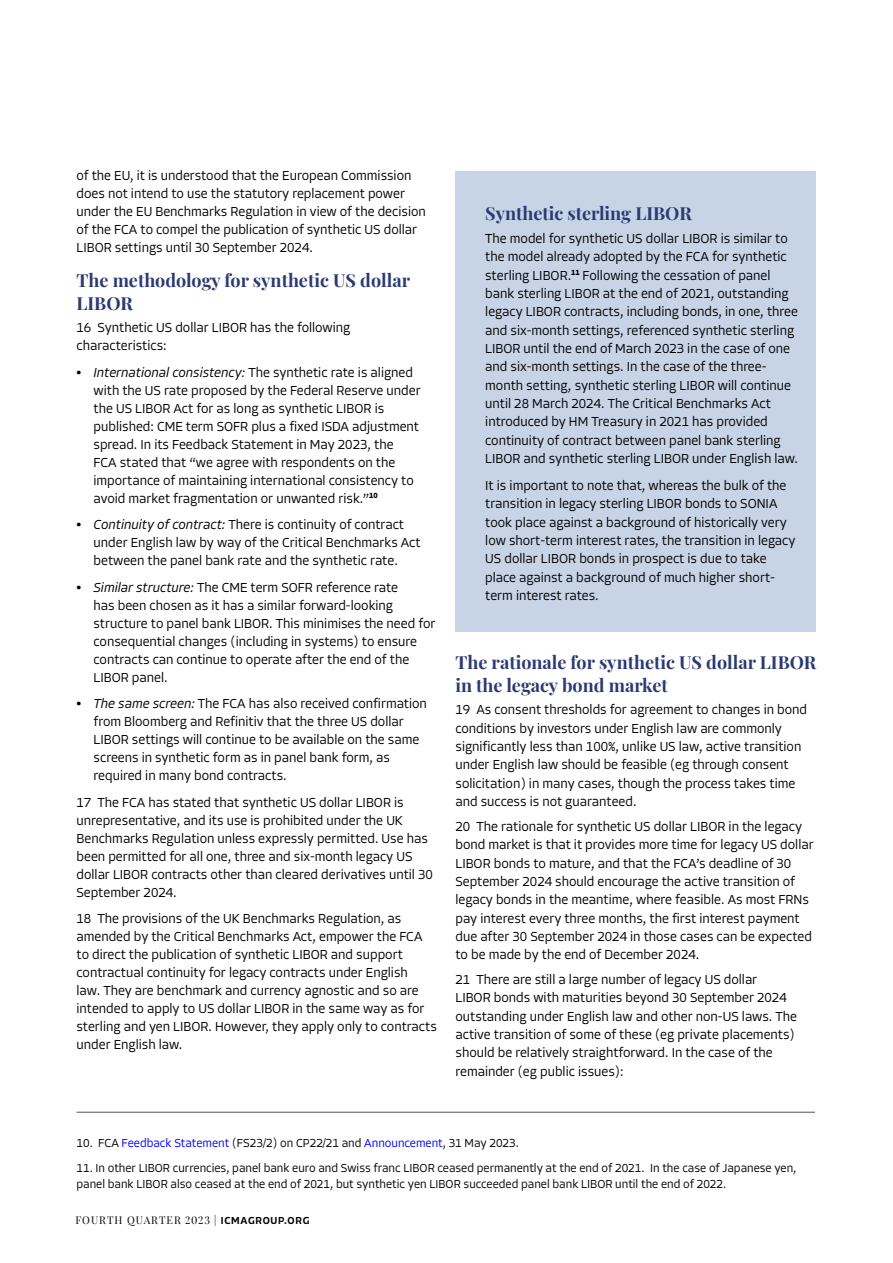
<style>
.page{position:relative;width:893px;height:1263px;background:#fff}
.page>*{position:absolute;margin:0;border:0;box-sizing:border-box;transform-origin:0 0}
.t1{font:700 18px/22.5px "Playfair Display";color:#2c3a73}
.t2{font:300 13.5px/18px "Allotrope";color:#000}
.t3{font:300 12px/16.5px "Allotrope";color:#000}
.t4{font:10.5px "Playfair Display";letter-spacing:.095em;color:#000}
.s1{font-weight:800}
.s2{font-style:italic}
.s3{color:#00f}
.s4{font-family:"Allotrope";font-weight:500}
</style>
<div class="page">
<div style="left:455px;top:171px;width:361px;height:460px;background:#c7d4e6"></div>
<hr style="left:77px;top:1112px;width:738px;height:1px;background:#555">
<p class="t2" style="left:77px;top:167px;width:351px">of the EU, it is understood that the European Commission does not intend to use the statutory replacement power under the EU Benchmarks Regulation in view of the decision of the FCA to compel the publication of synthetic US dollar LIBOR settings until 30 September 2024.</p>
<h1 class="t1" style="left:77px;top:268px;width:335px">The methodology for synthetic US dollar<br>LIBOR</h1>
<p class="t2" style="left:77px;top:319px;width:275px">16 Synthetic US dollar LIBOR has the following characteristics:</p>
<p class="t2" style="left:94px;top:363px;width:329px;text-indent:-17px"><span class="s1">•</span> <span class="s2">International consistency:</span> The synthetic rate is aligned with the US rate proposed by the Federal Reserve under the US LIBOR Act for as long as synthetic LIBOR is published: CME term SOFR plus a fixed ISDA adjustment spread. In its Feedback Statement in May 2023, the<br>FCA stated that “we agree with respondents on the importance of maintaining international consistency to avoid market fragmentation or unwanted risk.”<sup>10</sup></p>
<p class="t2" style="left:94px;top:516px;width:329px;text-indent:-17px"><span class="s1">•</span> <span class="s2">Continuity of contract:</span> There is continuity of contract under English law by way of the Critical Benchmarks Act between the panel bank rate and the synthetic rate.</p>
<p class="t2" style="left:94px;top:578px;width:343px;text-indent:-17px"><span class="s1">•</span> <span class="s2">Similar structure:</span> The CME term SOFR reference rate<br>has been chosen as it has a similar forward-looking structure to panel bank LIBOR. This minimises the need for consequential changes (including in systems) to ensure contracts can continue to operate after the end of the LIBOR panel.</p>
<p class="t2" style="left:94px;top:695px;width:335px;text-indent:-17px"><span class="s1">•</span> <span class="s2">The same screen:</span> The FCA has also received confirmation from Bloomberg and Refinitiv that the three US dollar LIBOR settings will continue to be available on the same screens in synthetic form as in panel bank form, as required in many bond contracts.</p>
<p class="t2" style="left:77px;top:793px;width:358px">17 The FCA has stated that synthetic US dollar LIBOR is unrepresentative, and its use is prohibited under the UK Benchmarks Regulation unless expressly permitted. Use has been permitted for all one, three and six-month legacy US dollar LIBOR contracts other than cleared derivatives until 30<br>September 2024.</p>
<p class="t2" style="left:77px;top:910px;width:362px">18 The provisions of the UK Benchmarks Regulation, as amended by the Critical Benchmarks Act, empower the FCA to direct the publication of synthetic LIBOR and support contractual continuity for legacy contracts under English<br>law. They are benchmark and currency agnostic and so are intended to apply to US dollar LIBOR in the same way as for sterling and yen LIBOR. However, they apply only to contracts under English law.</p>
<h1 class="t1" style="left:485px;top:201px;width:208px">Synthetic sterling LIBOR</h1>
<p class="t2" style="left:485px;top:229px;width:314px">The model for synthetic US dollar LIBOR is similar to the model already adopted by the FCA for synthetic sterling LIBOR.<sup>11</sup> Following the cessation of panel bank sterling LIBOR at the end of 2021, outstanding legacy LIBOR contracts, including bonds, in one, three and six-month settings, referenced synthetic sterling LIBOR until the end of March 2023 in the case of one and six-month settings. In the case of the three&shy;month setting, synthetic sterling LIBOR will continue until 28 March 2024. The Critical Benchmarks Act introduced by HM Treasury in 2021 has provided continuity of contract between panel bank sterling LIBOR and synthetic sterling LIBOR under English law.</p>
<p class="t2" style="left:485px;top:476px;width:312px">It is important to note that, whereas the bulk of the transition in legacy sterling LIBOR bonds to SONIA took place against a background of historically very low short-term interest rates, the transition in legacy US dollar LIBOR bonds in prospect is due to take place against a background of much higher short&shy;term interest rates.</p>
<h1 class="t1" style="left:455px;top:649px;width:362px">The rationale for synthetic US dollar LIBOR in the legacy bond market</h1>
<p class="t2" style="left:455px;top:701px;width:353px">19 As consent thresholds for agreement to changes in bond conditions by investors under English law are commonly significantly less than 100%, unlike US law, active transition under English law should be feasible (eg through consent solicitation) in many cases, though the process takes time and success is not guaranteed.</p>
<p class="t2" style="left:455px;top:817px;width:360px">20 The rationale for synthetic US dollar LIBOR in the legacy bond market is that it provides more time for legacy US dollar LIBOR bonds to mature, and that the FCA’s deadline of 30<br>September 2024 should encourage the active transition of legacy bonds in the meantime, where feasible. As most FRNs pay interest every three months, the first interest payment due after 30 September 2024 in those cases can be expected to be made by the end of December 2024.</p>
<p class="t2" style="left:455px;top:970px;width:343px">21 There are still a large number of legacy US dollar<br>LIBOR bonds with maturities beyond 30 September 2024 outstanding under English law and other non-US laws. The active transition of some of these (eg private placements) should be relatively straightforward. In the case of the remainder (eg public issues):</p>
<p class="t3" style="left:77px;top:1135px;width:444px">10. FCA <span class="s3">Feedback Statement</span> (FS23/2) on CP22/21 and <span class="s3">Announcement</span>, 31 May 2023.</p>
<p class="t3" style="left:77px;top:1160px;width:721px">11. In other LIBOR currencies, panel bank euro and Swiss franc LIBOR ceased permanently at the end of 2021. In the case of Japanese yen, panel bank LIBOR also ceased at the end of 2021, but synthetic yen LIBOR succeeded panel bank LIBOR until the end of 2022.</p>
<p class="t4" style="left:75px;top:1212px;width:235px">FOURTH QUARTER 2023 | <span class="s4">ICMAGROUP.ORG</span></p>
</div>
